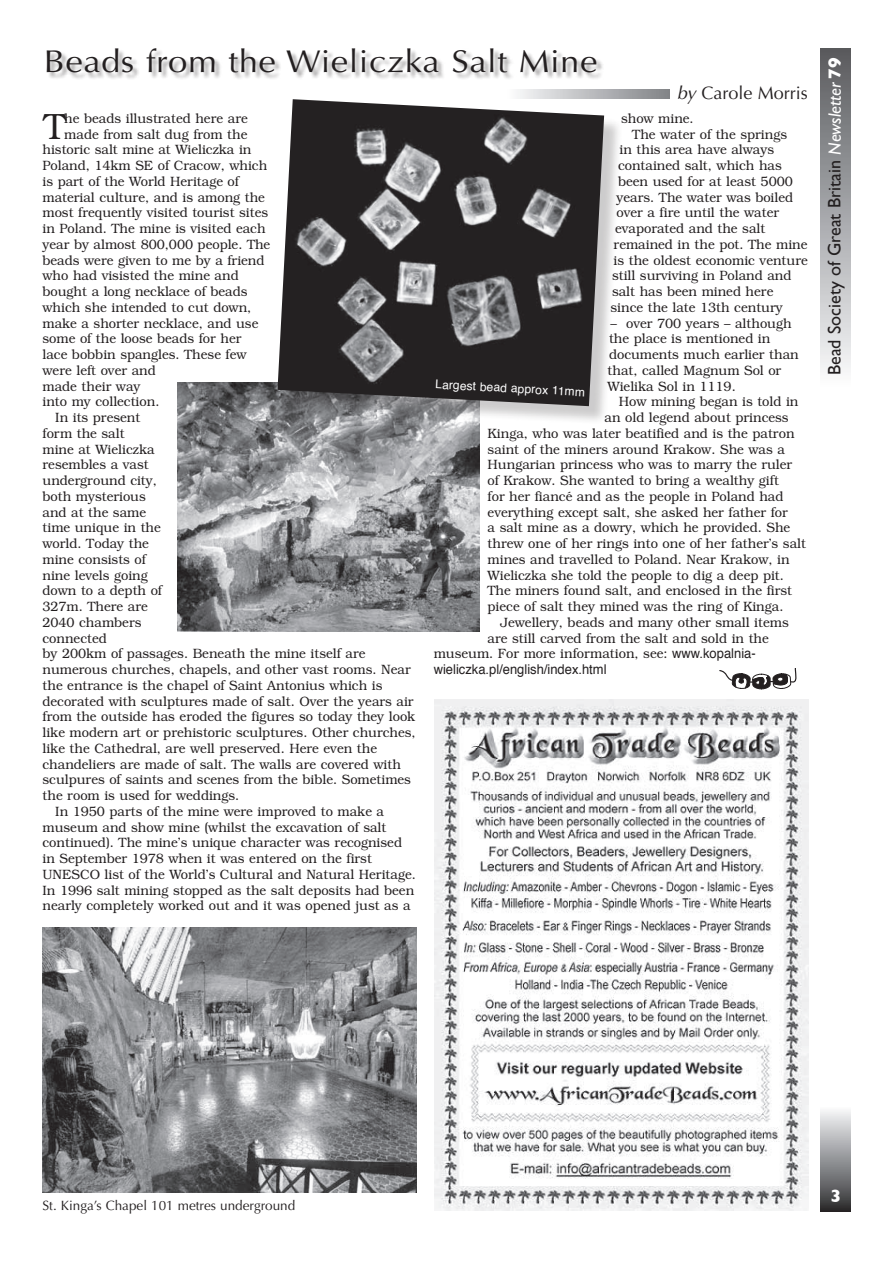
<style>
.page{position:relative;width:893px;height:1263px;background:#fff}
.page>*{position:absolute;margin:0;border:0;box-sizing:border-box;transform-origin:0 0}
.Body_Text_1st_Para{font:300 36.6px "Bookman";color:#231f20;scale:.96 1}
.Head_Large{font:31.5px "Optima";letter-spacing:.015em;color:#231f20;scale:1.1 1}
.t1{font:18px "Gill Sans";color:#231f20}
.By{font:18px "Optima";color:#231f20}
.Folio{font:700 18px "Gill Sans";color:#fff}
.Body_Text{font:300 13.5px/15.8px "Bookman";color:#231f20;scale:.96 1}
.Body_Text_1st_Para-2{font:300 13.5px "Bookman";color:#231f20;scale:.96 1}
.Fig_Caption{font:13.5px "Optima";color:#231f20}
.Body_Text-2{font:13.5px "Helvetica";color:#231f20;scale:.96 1}
.Internet_address{font:12px "Helvetica";color:#fff}
.s1{font-style:italic}
.s2{font-family:"Helvetica";font-weight:400}
.s3{font-style:italic;color:#fff}
.s4{font-weight:700;color:#fff}
</style>
<div class="page">
<div style="left:821px;top:49px;width:29px;height:339px;background:linear-gradient(to bottom,#58595d,#fbfbfd)"></div>
<div style="left:821px;top:1106px;width:29px;height:105px;background:linear-gradient(to bottom,#fbfcff,#2f3032)"></div>
<div style="left:48px;top:48px;width:556px;height:32px;background:#231f20;opacity:.39"></div>
<svg style="left:518px;top:90px;width:152px;height:9px"></svg>
<img style="left:43px;top:927px;width:374px;height:265px">
<img style="left:434px;top:699px;width:375px;height:511px">
<img style="left:177px;top:382px;width:302px;height:250px">
<div style="left:280px;top:102px;width:343px;height:322px;background:#231f20;opacity:.23"></div>
<img style="left:277px;top:99px;width:327px;height:307px">
<svg style="left:719px;top:668px;width:78px;height:21px"></svg>
<p class="Head_Large" style="left:44px;top:43px;width:505px">Beads from the Wieliczka Salt Mine</p>
<p class="By" style="left:677px;top:82px;width:132px"><span class="s1">by</span> Carole Morris</p>
<p class="Body_Text_1st_Para-2" style="left:64px;top:111px;width:193px">he beads illustrated here are</p>
<p class="Body_Text_1st_Para-2" style="left:64px;top:126px;width:192px">made from salt dug from the</p>
<p class="Body_Text_1st_Para-2" style="left:43px;top:142px;width:219px">historic salt mine at Wieliczka in</p>
<p class="Body_Text_1st_Para-2" style="left:43px;top:158px;width:236px">Poland, 14km SE of Cracow, which</p>
<p class="Body_Text_1st_Para-2" style="left:43px;top:174px;width:206px">is part of the World Heritage of</p>
<p class="Body_Text_1st_Para-2" style="left:43px;top:189px;width:233px">material culture, and is among the</p>
<p class="Body_Text_1st_Para-2" style="left:43px;top:205px;width:237px">most frequently visited tourist sites</p>
<p class="Body_Text_1st_Para-2" style="left:43px;top:221px;width:234px">in Poland. The mine is visited each</p>
<p class="Body_Text_1st_Para-2" style="left:43px;top:237px;width:239px">year by almost 800,000 people. The</p>
<p class="Body_Text_1st_Para-2" style="left:43px;top:252px;width:233px">beads were given to me by a friend</p>
<p class="Body_Text_1st_Para-2" style="left:43px;top:268px;width:206px">who had visisted the mine and</p>
<p class="Body_Text_1st_Para-2" style="left:43px;top:284px;width:215px">bought a long necklace of beads</p>
<p class="Body_Text_1st_Para-2" style="left:43px;top:300px;width:219px">which she intended to cut down,</p>
<p class="Body_Text_1st_Para-2" style="left:43px;top:315px;width:226px">make a shorter necklace, and use</p>
<p class="Body_Text_1st_Para-2" style="left:43px;top:331px;width:209px">some of the loose beads for her</p>
<p class="Body_Text_1st_Para-2" style="left:43px;top:347px;width:214px">lace bobbin spangles. These few</p>
<p class="Body_Text_1st_Para-2" style="left:43px;top:363px;width:120px">were left over and</p>
<p class="Body_Text_1st_Para-2" style="left:43px;top:378px;width:104px">made their way</p>
<p class="Body_Text_1st_Para-2" style="left:43px;top:394px;width:123px">into my collection.</p>
<p class="Body_Text" style="left:43px;top:410px;width:390px;text-indent:13px">In its present<br>form the salt<br>mine at Wieliczka<br>resembles a vast<br>underground city,<br>both mysterious<br>and at the same<br>time unique in the<br>world. Today the<br>mine consists of<br>nine levels going<br>down to a depth of<br>327m. There are<br>2040 chambers<br>connected<br>by 200km of passages. Beneath the mine itself are numerous churches, chapels, and other vast rooms. Near the entrance is the chapel of Saint Antonius which is decorated with sculptures made of salt. Over the years air from the outside has eroded the figures so today they look like modern art or prehistoric sculptures. Other churches, like the Cathedral, are well preserved. Here even the chandeliers are made of salt. The walls are covered with sculpures of saints and scenes from the bible. Sometimes the room is used for weddings.</p>
<p class="Body_Text" style="left:43px;top:803px;width:390px;text-indent:13px">In 1950 parts of the mine were improved to make a museum and show mine (whilst the excavation of salt continued). The mine’s unique character was recognised in September 1978 when it was entered on the first UNESCO list of the World’s Cultural and Natural Heritage.<br>In 1996 salt mining stopped as the salt deposits had been nearly completely worked out and it was opened just as a</p>
<p class="Body_Text_1st_Para" style="left:44px;top:105px;width:24px">T</p>
<p class="Body_Text" style="left:621px;top:110px;width:77px">show mine.</p>
<p class="Body_Text" style="left:632px;top:126px;width:163px">The water of the springs</p>
<p class="Body_Text" style="left:620px;top:142px;width:163px">in this area have always</p>
<p class="Body_Text" style="left:618px;top:158px;width:172px">contained salt, which has</p>
<p class="Body_Text" style="left:618px;top:173px;width:183px">been used for at least 5000</p>
<p class="Body_Text" style="left:616px;top:189px;width:185px">years. The water was boiled</p>
<p class="Body_Text" style="left:616px;top:205px;width:171px">over a fire until the water</p>
<p class="Body_Text" style="left:615px;top:221px;width:158px">evaporated and the salt</p>
<p class="Body_Text" style="left:614px;top:236px;width:204px">remained in the pot. The mine</p>
<p class="Body_Text" style="left:614px;top:252px;width:204px">is the oldest economic venture</p>
<p class="Body_Text" style="left:612px;top:268px;width:188px">still surviving in Poland and</p>
<p class="Body_Text" style="left:612px;top:284px;width:170px">salt has been mined here</p>
<p class="Body_Text" style="left:610px;top:299px;width:181px">since the late 13th century</p>
<p class="Body_Text" style="left:608px;top:315px;width:201px">– over 700 years – although the place is mentioned in documents much earlier than that, called Magnum Sol or<br>Wielika Sol in 1119.</p>
<p class="Body_Text" style="left:619px;top:394px;width:189px">How mining began is told in</p>
<p class="Body_Text" style="left:604px;top:410px;width:193px">an old legend about princess</p>
<p class="Body_Text" style="left:488px;top:425px;width:321px">Kinga, who was later beatified and is the patron</p>
<p class="Body_Text" style="left:488px;top:441px;width:311px">saint of the miners around Krakow. She was a</p>
<p class="Body_Text" style="left:488px;top:457px;width:319px">Hungarian princess who was to marry the ruler</p>
<p class="Body_Text" style="left:488px;top:473px;width:305px">of Krakow. She wanted to bring a wealthy gift</p>
<p class="Body_Text" style="left:488px;top:488px;width:310px">for her fiancé and as the people in Poland had</p>
<p class="Body_Text" style="left:488px;top:504px;width:314px">everything except salt, she asked her father for</p>
<p class="Body_Text" style="left:488px;top:520px;width:317px">a salt mine as a dowry, which he provided. She</p>
<p class="Body_Text" style="left:488px;top:536px;width:333px">threw one of her rings into one of her father’s salt</p>
<p class="Body_Text" style="left:488px;top:551px;width:316px">mines and travelled to Poland. Near Krakow, in</p>
<p class="Body_Text" style="left:488px;top:567px;width:310px">Wieliczka she told the people to dig a deep pit.</p>
<p class="Body_Text" style="left:488px;top:583px;width:319px">The miners found salt, and enclosed in the first</p>
<p class="Body_Text" style="left:488px;top:599px;width:310px">piece of salt they mined was the ring of Kinga.</p>
<p class="Body_Text" style="left:500px;top:614px;width:302px">Jewellery, beads and many other small items</p>
<p class="Body_Text" style="left:488px;top:630px;width:294px">are still carved from the salt and sold in the</p>
<p class="Body_Text" style="left:434px;top:646px;width:337px">museum. For more information, see: <span class="s2">www.kopalnia-</span></p>
<p class="Body_Text-2" style="left:434px;top:659px;width:182px">wieliczka.pl/english/index.html</p>
<p class="Internet_address" style="left:436px;top:375px;width:151px;rotate:3deg">Largest bead approx 11mm</p>
<p class="t1" style="left:824px;top:375px;width:319px;rotate:-90deg">Bead Society of Great Britain <span class="s3">Newsletter</span> <span class="s4">79</span></p>
<p class="Fig_Caption" style="left:43px;top:1197px;width:254px">St. Kinga’s Chapel 101 metres underground</p>
<p class="Folio" style="left:830px;top:1186px;width:12px">3</p>
</div>
